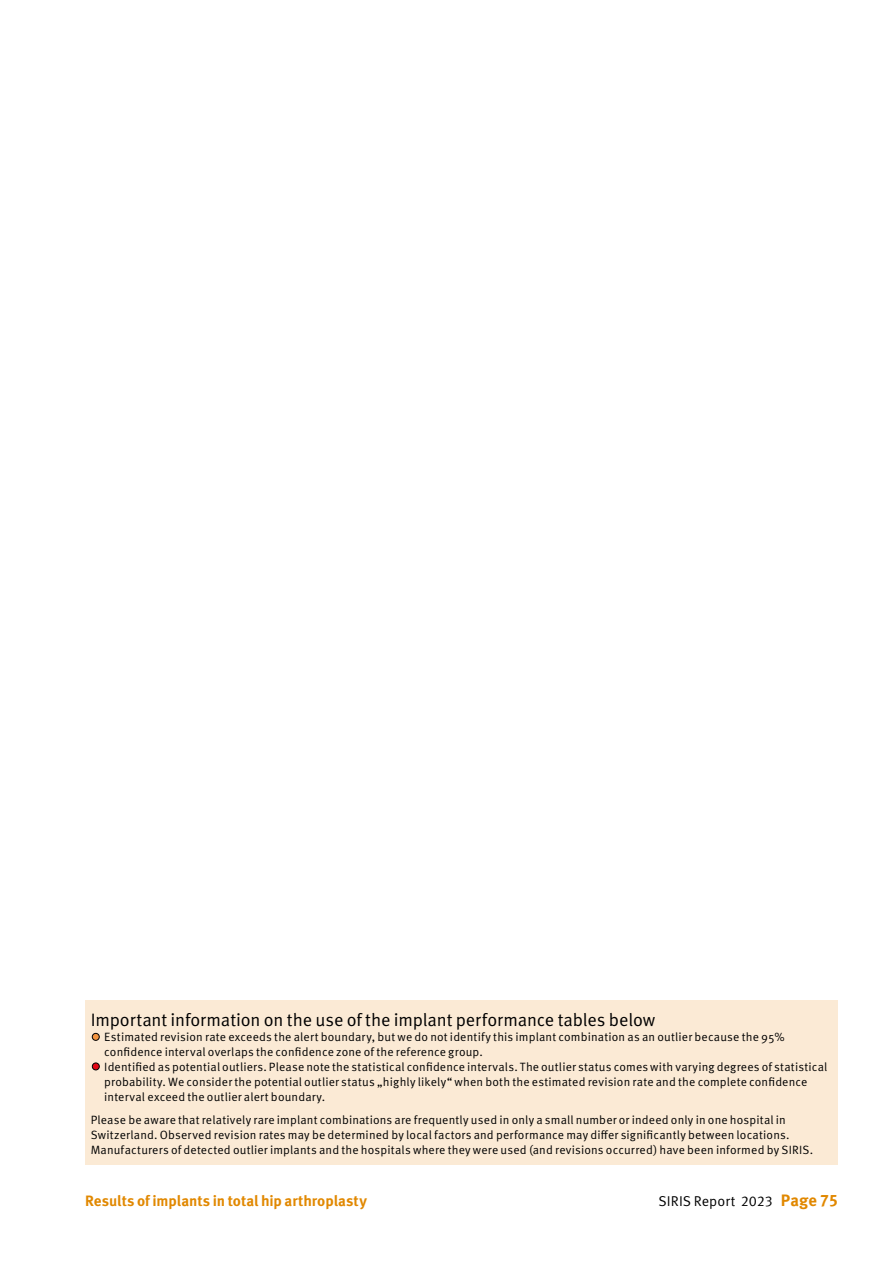
<style>
.page{position:relative;width:893px;height:1263px;background:#fff}
.page>*{position:absolute;margin:0;border:0;box-sizing:border-box;transform-origin:0 0}
.Lauftext{font:18px "Meta Pro Norm";letter-spacing:-.01em;color:#000}
.Lauftext-2{font:700 15px "Meta Pro";letter-spacing:-.005em;color:#e18800}
.t1{font:14.25px "Meta Pro Norm";letter-spacing:.005em;color:#000}
.Lauftext-3{font:12px "Meta Pro Norm";letter-spacing:.015em;color:#000}
.s1{font-family:"Meta Pro";font-weight:700;font-size:16.5px;color:#e18800}
</style>
<div class="page">
<div style="left:85px;top:1001px;width:753px;height:164px;background:#fbead5"></div>
<div style="left:92px;top:1063px;width:7px;height:7px;background:#e30613;border-radius:50%"></div>
<div style="left:92px;top:1063px;width:7px;height:7px;border:1px solid #000;border-radius:50%"></div>
<div style="left:92px;top:1033px;width:7px;height:7px;background:#f4943f;border-radius:50%"></div>
<div style="left:92px;top:1033px;width:7px;height:7px;border:1px solid #000;border-radius:50%"></div>
<p class="Lauftext" style="left:91px;top:1006px;width:566px">Important information on the use of the implant performance tables below</p>
<p class="Lauftext-3" style="left:104px;top:1028px;width:682px">Estimated revision rate exceeds the alert boundary, but we do not identify this implant combination as an outlier because the 95%</p>
<p class="Lauftext-3" style="left:104px;top:1043px;width:380px">confidence interval overlaps the confidence zone of the reference group.</p>
<p class="Lauftext-3" style="left:104px;top:1058px;width:725px">Identified as potential outliers. Please note the statistical confidence intervals. The outlier status comes with varying degrees of statistical</p>
<p class="Lauftext-3" style="left:104px;top:1073px;width:705px">probability. We consider the potential outlier status „highly likely“ when both the estimated revision rate and the complete confidence</p>
<p class="Lauftext-3" style="left:104px;top:1088px;width:223px">interval exceed the outlier alert boundary.</p>
<p class="Lauftext-3" style="left:91px;top:1110px;width:697px">Please be aware that relatively rare implant combinations are frequently used in only a small number or indeed only in one hospital in</p>
<p class="Lauftext-3" style="left:91px;top:1125px;width:700px">Switzerland. Observed revision rates may be determined by local factors and performance may differ significantly between locations.</p>
<p class="Lauftext-3" style="left:91px;top:1140px;width:724px">Manufacturers of detected outlier implants and the hospitals where they were used (and revisions occurred) have been informed by SIRIS.</p>
<p class="Lauftext-2" style="left:85px;top:1189px;width:283px">Results of implants in total hip arthroplasty</p>
<p class="t1" style="left:658px;top:1190px;width:181px">SIRIS Report 2023 <span class="s1">Page 75</span></p>
</div>
